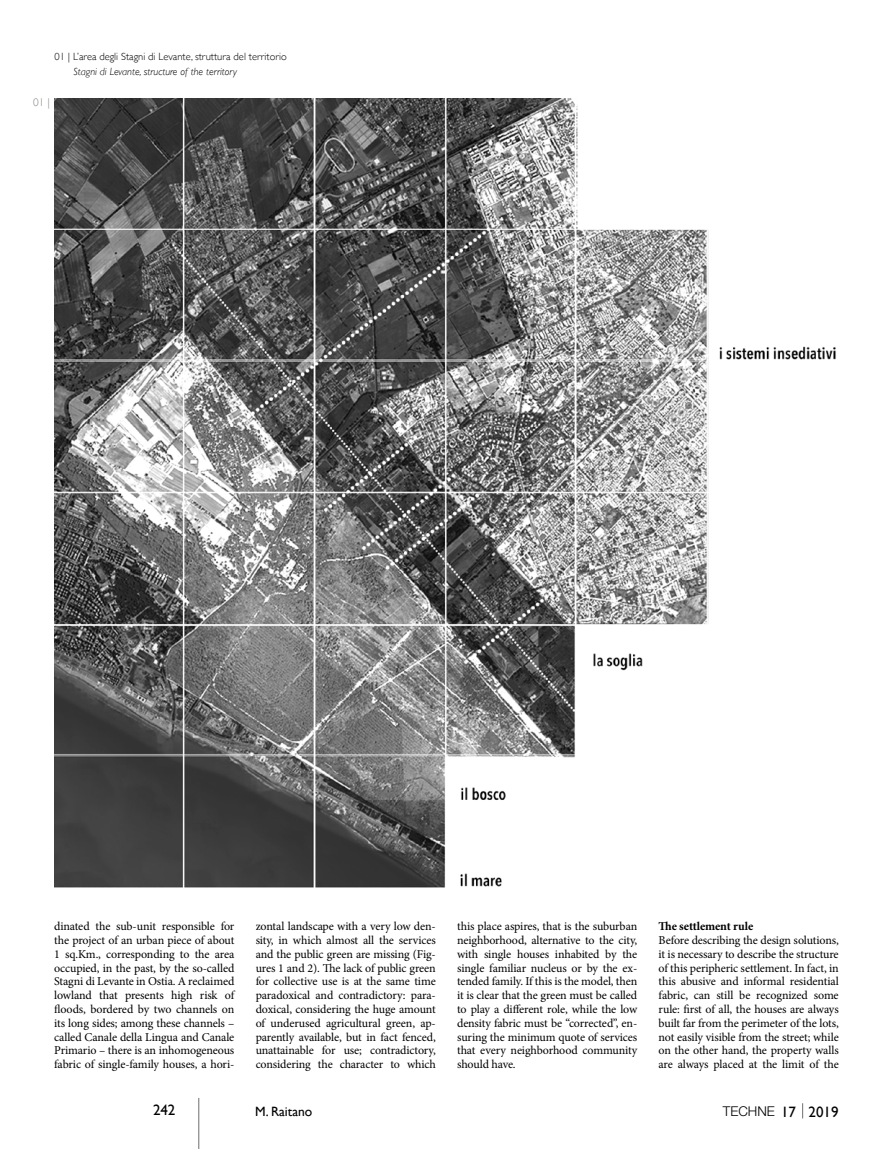
<style>
.page{position:relative;width:893px;height:1149px;background:#fff}
.page>*{position:absolute;margin:0;border:0;box-sizing:border-box;transform-origin:0 0}
.t1{font:15px "Gill Sans";color:#000}
.t2{font:300 13.5px "Helvetica Neue LT Std";color:#000}
.t3{font:13.5px "Gill Sans";color:#000}
.t4{font:12px/13.8px "Minion Pro";letter-spacing:-.01em;color:#000;text-align:justify}
.t5{font:700 12px "Minion Pro";letter-spacing:-.01em;color:#000}
.t6{font:300 11.25px "Gill Sans";color:#878786}
.t7{font:300 10.5px "Gill Sans";color:#000}
.t8{font:italic 300 10.5px "Gill Sans";color:#000}
.s1{font-family:"Gill Sans";font-weight:400;font-size:15px}
</style>
<div class="page">
<svg style="left:802px;top:1103px;width:1px;height:15px"></svg>
<hr style="left:198px;top:1097px;width:1px;height:51px;background:#6e6e6e">
<img style="left:54px;top:98px;width:782px;height:789px">
<p class="t7" style="left:54px;top:49px;width:234px">01 | L’area degli Stagni di Levante, struttura del territorio</p>
<p class="t8" style="left:74px;top:66px;width:165px">Stagni di Levante, structure of the territory</p>
<p class="t6" style="left:33px;top:93px;width:18px">01 |</p>
<p class="t4" style="left:54px;top:919px;width:182px">dinated the sub-unit responsible for the project of an urban piece of about 1 sq.Km., corresponding to the area occupied, in the past, by the so-called Stagni di Levante in Ostia. A reclaimed lowland that presents high risk of floods, bordered by two channels on its long sides; among these channels – called Canale della Lingua and Canale Primario – there is an inhomogeneous fabric of single-family houses, a hori-</p>
<p class="t4" style="left:256px;top:919px;width:182px">zontal landscape with a very low den&shy;sity, in which almost all the services and the public green are missing (Fig&shy;ures 1 and 2). The lack of public green for collective use is at the same time paradoxical and contradictory: para&shy;doxical, considering the huge amount of underused agricultural green, ap&shy;parently available, but in fact fenced, unattainable for use; contradictory, considering the character to which</p>
<p class="t4" style="left:457px;top:919px;width:182px">this place aspires, that is the suburban neighborhood, alternative to the city, with single houses inhabited by the single familiar nucleus or by the ex&shy;tended family. If this is the model, then it is clear that the green must be called to play a different role, while the low density fabric must be “corrected”, en&shy;suring the minimum quote of services that every neighborhood community should have.</p>
<p class="t5" style="left:659px;top:917px;width:96px">The settlement rule</p>
<p class="t4" style="left:659px;top:932px;width:182px">Before describing the design solutions, it is necessary to describe the structure of this peripheric settlement. In fact, in this abusive and informal residential fabric, can still be recognized some rule: first of all, the houses are always built far from the perimeter of the lots, not easily visible from the street; while on the other hand, the property walls are always placed at the limit of the</p>
<p class="t1" style="left:153px;top:1100px;width:24px">242</p>
<p class="t3" style="left:255px;top:1102px;width:59px">M. Raitano</p>
<p class="t2" style="left:723px;top:1102px;width:117px">TECHNE <span class="s1">17 2019</span></p>
</div>
